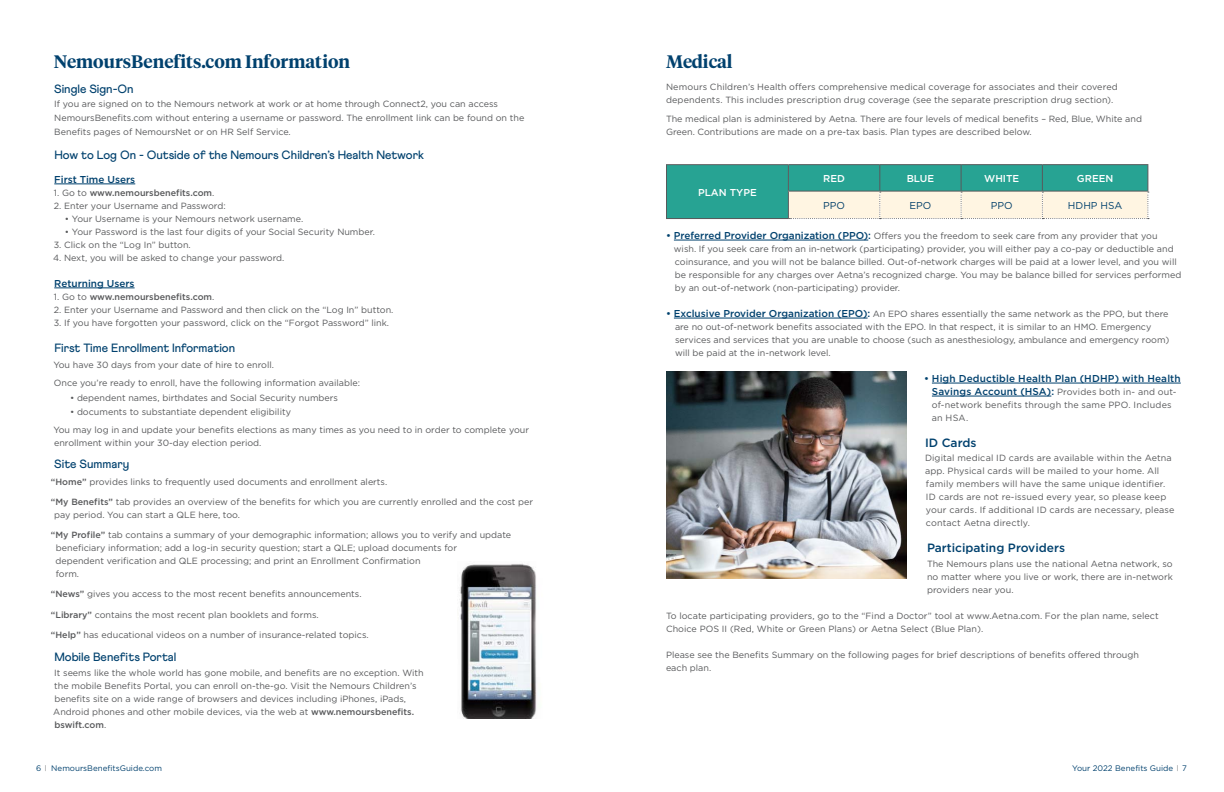
<style>
.page{position:relative;width:1224px;height:792px;background:#fff}
.page>*{position:absolute;margin:0;border:0;box-sizing:border-box;transform-origin:0 0}
.t1{font:600 18px "Tiempos Headline";color:#00416e}
.t2{font:500 12px "Athletics";color:#00416e}
.t3{font:500 12px "Gotham";color:#00416e}
.t4{font:500 10px "Gotham";letter-spacing:.01em;color:#00416e}
.t5{font:500 10px "Gotham";color:#fff}
.t6{font:10px "Gotham";color:#003e69}
.t7{font:10px "Gotham";color:#00416e}
.t8{font:9px/13px "Gotham";color:#58595b}
.t9{font:9px/13px "Gotham";letter-spacing:.02em;color:#58595b}
.t10{font:500 9px "Gotham";color:#58595b}
.t11{font:8px "Gotham";color:#00416e}
.s1{font-weight:400}
.s2{font-weight:500}
.s3{font-weight:500;font-size:10px;color:#00416e}
.s4{font-family:"Trade Gothic LT Std Cn 18";color:#808285}
</style>
<div class="page">
<hr style="left:54px;top:184px;width:81px;height:1px;background:#00416e">
<hr style="left:54px;top:288px;width:81px;height:1px;background:#00416e">
<img style="left:459px;top:563px;width:78px;height:156px">
<hr style="left:674px;top:240px;width:194px;height:1px;background:#00416e">
<hr style="left:674px;top:318px;width:194px;height:1px;background:#00416e">
<hr style="left:932px;top:383px;width:249px;height:1px;background:#00416e">
<hr style="left:932px;top:396px;width:119px;height:1px;background:#00416e">
<div style="left:666px;top:165px;width:122px;height:54px;background:#27a393"></div>
<hr style="left:666px;top:164px;width:122px;height:1px;background:#58595b">
<svg style="left:666px;top:165px;width:1px;height:53px"></svg>
<hr style="left:666px;top:218px;width:123px;height:1px;background:#58595b">
<hr style="left:788px;top:164px;width:92px;height:1px;background:#58595b">
<hr style="left:880px;top:164px;width:81px;height:1px;background:#58595b">
<hr style="left:961px;top:164px;width:81px;height:1px;background:#58595b">
<hr style="left:1042px;top:164px;width:106px;height:1px;background:#58595b">
<svg style="left:788px;top:165px;width:361px;height:54px;background:#94c9b9"></svg>
<hr style="left:961px;top:191px;width:81px;height:1px;background:#58595b">
<hr style="left:1042px;top:191px;width:106px;height:1px;background:#58595b">
<img style="left:666px;top:372px;width:240px;height:207px">
<h1 class="t1" style="left:54px;top:49px;width:298px">NemoursBenefits.com Information</h1>
<h2 class="t2" style="left:54px;top:82px;width:81px">Single Sign-On</h2>
<p class="t8" style="left:54px;top:97px;width:472px;line-height:14px">If you are signed on to the Nemours network at work or at home through Connect2, you can access<br>NemoursBenefits.com without entering a username or password. The enrollment link can be found on the<br>Benefits pages of NemoursNet or on HR Self Service.</p>
<h2 class="t2" style="left:54px;top:148px;width:371px">How to Log On - Outside of the Nemours Children’s Health Network</h2>
<p class="t4" style="left:54px;top:172px;width:82px">First Time Users</p>
<p class="t10" style="left:54px;top:186px;width:162px"><span class="s1">1. Go to</span> www.nemoursbenefits.com<span class="s1">.</span></p>
<p class="t8" style="left:54px;top:199px;width:173px">2. Enter your Username and Password:</p>
<p class="t8" style="left:65px;top:212px;width:240px">• Your Username is your Nemours network username.</p>
<p class="t8" style="left:65px;top:225px;width:311px">• Your Password is the last four digits of your Social Security Number.</p>
<p class="t8" style="left:54px;top:238px;width:139px">3. Click on the “Log In” button.</p>
<p class="t8" style="left:53px;top:251px;width:233px">4. Next, you will be asked to change your password.</p>
<p class="t4" style="left:54px;top:276px;width:82px">Returning Users</p>
<p class="t10" style="left:54px;top:290px;width:162px"><span class="s1">1. Go to</span> www.nemoursbenefits.com<span class="s1">.</span></p>
<p class="t8" style="left:54px;top:303px;width:341px">2. Enter your Username and Password and then click on the “Log In” button.</p>
<p class="t8" style="left:54px;top:316px;width:337px">3. If you have forgotten your password, click on the “Forgot Password” link.</p>
<h2 class="t2" style="left:54px;top:340px;width:182px">First Time Enrollment Information</h2>
<p class="t8" style="left:53px;top:356px;width:308px;line-height:17.5px">You have 30 days from your date of hire to enroll.<br>Once you’re ready to enroll, have the following information available:</p>
<p class="t8" style="left:70px;top:391px;width:269px">• dependent names, birthdates and Social Security numbers</p>
<p class="t8" style="left:53px;top:402px;width:477px;line-height:18.8px;text-indent:17px">• documents to substantiate dependent eligibility<br>You may log in and update your benefits elections as many times as you need to in order to complete your</p>
<p class="t8" style="left:54px;top:436px;width:209px">enrollment within your 30-day election period.</p>
<h2 class="t2" style="left:54px;top:457px;width:77px">Site Summary</h2>
<p class="t8" style="left:51px;top:475px;width:338px"><span class="s2">“Home”</span> provides links to frequently used documents and enrollment alerts.</p>
<p class="t8" style="left:54px;top:495px;width:480px;text-indent:-3px"><span class="s2">“My Benefits”</span> tab provides an overview of the benefits for which you are currently enrolled and the cost per pay period. You can start a QLE here, too.</p>
<p class="t8" style="left:55px;top:528px;width:457px;text-indent:-5px"><span class="s2">“My Profile”</span> tab contains a summary of your demographic information; allows you to verify and update beneficiary information; add a log-in security question; start a QLE; upload documents for<br>dependent verification and QLE processing; and print an Enrollment Confirmation<br>form.</p>
<p class="t8" style="left:51px;top:588px;width:312px"><span class="s2">“News”</span> gives you access to the most recent benefits announcements.</p>
<p class="t8" style="left:51px;top:608px;width:269px"><span class="s2">“Library”</span> contains the most recent plan booklets and forms.</p>
<p class="t8" style="left:51px;top:628px;width:319px"><span class="s2">“Help”</span> has educational videos on a number of insurance-related topics.</p>
<h2 class="t2" style="left:54px;top:649px;width:123px">Mobile Benefits Portal</h2>
<p class="t8" style="left:53px;top:666px;width:372px">It seems like the whole world has gone mobile, and benefits are no exception. With the mobile Benefits Portal, you can enroll on-the-go. Visit the Nemours Children’s benefits site on a wide range of browsers and devices including iPhones, iPads, Android phones and other mobile devices, via the web at <span class="s2">www.nemoursbenefits. bswift.com</span>.</p>
<h1 class="t1" style="left:666px;top:49px;width:68px">Medical</h1>
<p class="t8" style="left:666px;top:80px;width:453px">Nemours Children’s Health offers comprehensive medical coverage for associates and their covered dependents. This includes prescription drug coverage (see the separate prescription drug section).</p>
<p class="t8" style="left:666px;top:112px;width:478px">The medical plan is administered by Aetna. There are four levels of medical benefits – Red, Blue, White and<br>Green. Contributions are made on a pre-tax basis. Plan types are described below.</p>
<p class="t5" style="left:698px;top:186px;width:60px">PLAN TYPE</p>
<p class="t5" style="left:823px;top:172px;width:23px">RED</p>
<p class="t5" style="left:907px;top:172px;width:29px">BLUE</p>
<p class="t5" style="left:984px;top:172px;width:37px">WHITE</p>
<p class="t5" style="left:1077px;top:172px;width:38px">GREEN</p>
<p class="t6" style="left:823px;top:199px;width:23px">PPO</p>
<p class="t6" style="left:910px;top:199px;width:23px">EPO</p>
<p class="t6" style="left:991px;top:199px;width:23px">PPO</p>
<p class="t7" style="left:1068px;top:199px;width:56px">HDHP HSA</p>
<p class="t8" style="left:674px;top:229px;width:509px;text-indent:-8px"><span class="s3">• Preferred Provider Organization (PPO):</span> Offers you the freedom to seek care from any provider that you wish. If you seek care from an in-network (participating) provider, you will either pay a co-pay or deductible and coinsurance, and you will not be balance billed. Out-of-network charges will be paid at a lower level, and you will be responsible for any charges over Aetna’s recognized charge. You may be balance billed for services performed by an out-of-network (non-participating) provider.</p>
<p class="t8" style="left:675px;top:307px;width:496px;text-indent:-9px"><span class="s3">• Exclusive Provider Organization (EPO):</span> An EPO shares essentially the same network as the PPO, but there are no out-of-network benefits associated with the EPO. In that respect, it is similar to an HMO. Emergency services and services that you are unable to choose (such as anesthesiology, ambulance and emergency room) will be paid at the in-network level.</p>
<p class="t4" style="left:924px;top:372px;width:258px">• High Deductible Health Plan (HDHP) with Health</p>
<p class="t9" style="left:932px;top:385px;width:246px"><span class="s3">Savings Account (HSA):</span> Provides both in- and out&shy;of-network benefits through the same PPO. Includes an HSA.</p>
<h2 class="t3" style="left:925px;top:435px;width:53px">ID Cards</h2>
<p class="t8" style="left:925px;top:451px;width:251px">Digital medical ID cards are available within the Aetna app. Physical cards will be mailed to your home. All family members will have the same unique identifier.<br>ID cards are not re-issued every year, so please keep your cards. If additional ID cards are necessary, please contact Aetna directly.</p>
<h2 class="t3" style="left:927px;top:540px;width:140px">Participating Providers</h2>
<p class="t8" style="left:927px;top:557px;width:247px;text-align:justify">The Nemours plans use the national Aetna network, so no matter where you live or work, there are in-network providers near you.</p>
<p class="t8" style="left:666px;top:609px;width:494px">To locate participating providers, go to the “Find a Doctor” tool at www.Aetna.com. For the plan name, select<br>Choice POS II (Red, White or Green Plans) or Aetna Select (Blue Plan).</p>
<p class="t8" style="left:666px;top:648px;width:474px">Please see the Benefits Summary on the following pages for brief descriptions of benefits offered through each plan.</p>
<p class="t11" style="left:36px;top:763px;width:128px">6 <span class="s4">|</span> NemoursBenefitsGuide.com</p>
<p class="t11" style="left:1072px;top:763px;width:116px">Your 2022 Benefits Guide <span class="s4">|</span> 7</p>
</div>
